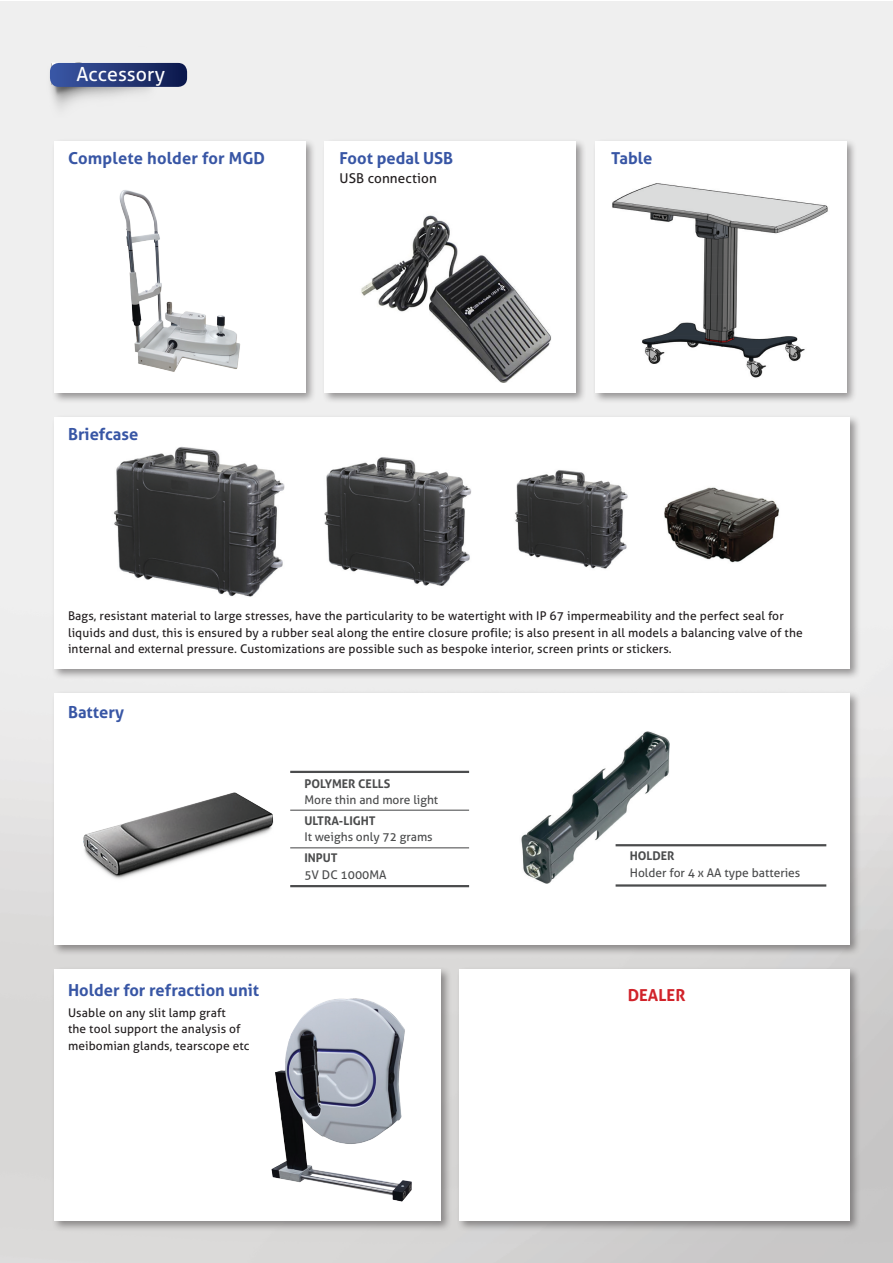
<style>
.page{position:relative;width:893px;height:1263px;background:#fff}
.page>*{position:absolute;margin:0;border:0;box-sizing:border-box;transform-origin:0 0}
.t1{font:19.5px "Aller";letter-spacing:.005em;color:#fff}
.t2{font:700 16.5px "Aller";color:#3856a5}
.t3{font:700 16.5px "Aller";color:#d1232a}
.t4{font:13.5px "Aller";letter-spacing:.01em;color:#231f20}
.t5{font:12px/16.5px "Aller";letter-spacing:.01em;color:#231f20}
.t6{font:12px "Aller";color:#4b4c4d}
.t7{font:700 12px "Aller";color:#4b4c4d}
</style>
<div class="page">
<div style="left:51px;top:138px;width:807px;height:266px;background:#231f20;opacity:.44"></div>
<div style="left:54px;top:141px;width:251px;height:251px;background:#fff"></div>
<div style="left:324px;top:141px;width:252px;height:251px;background:#fff"></div>
<div style="left:595px;top:141px;width:251px;height:251px;background:#fff"></div>
<img style="left:119px;top:190px;width:122px;height:182px">
<div style="left:51px;top:414px;width:810px;height:266px;background:#231f20;opacity:.44"></div>
<div style="left:54px;top:417px;width:795px;height:252px;background:#fff"></div>
<div style="left:51px;top:690px;width:810px;height:266px;background:#231f20;opacity:.44"></div>
<div style="left:54px;top:693px;width:795px;height:251px;background:#fff"></div>
<div style="left:51px;top:966px;width:401px;height:266px;background:#231f20;opacity:.44"></div>
<div style="left:54px;top:969px;width:387px;height:252px;background:#fff"></div>
<div style="left:456px;top:966px;width:405px;height:266px;background:#231f20;opacity:.44"></div>
<div style="left:459px;top:969px;width:390px;height:252px;background:#fff"></div>
<img style="left:361px;top:215px;width:190px;height:168px">
<img style="left:271px;top:998px;width:141px;height:204px">
<img style="left:664px;top:487px;width:116px;height:76px">
<img style="left:324px;top:457px;width:148px;height:129px">
<img style="left:515px;top:470px;width:113px;height:99px">
<img style="left:114px;top:446px;width:171px;height:151px">
<img style="left:83px;top:792px;width:191px;height:87px">
<hr style="left:290px;top:885px;width:179px;height:2px;background:#4b4c4d">
<hr style="left:290px;top:771px;width:179px;height:2px;background:#4b4c4d">
<hr style="left:290px;top:847px;width:179px;height:1px;background:#4b4c4d">
<hr style="left:290px;top:810px;width:179px;height:1px;background:#4b4c4d">
<img style="left:521px;top:731px;width:151px;height:152px">
<hr style="left:616px;top:884px;width:210px;height:3px;background:#4b4c4d">
<hr style="left:616px;top:844px;width:210px;height:2px;background:#4b4c4d">
<img style="left:31px;top:30px;width:147px;height:87px">
<svg style="left:50px;top:63px;width:137px;height:24px;background:#293c7b"></svg>
<img style="left:612px;top:183px;width:216px;height:195px">
<h1 class="t1" style="left:77px;top:62px;width:90px">Accessory</h1>
<h2 class="t2" style="left:68px;top:149px;width:199px">Complete holder for MGD</h2>
<h2 class="t2" style="left:339px;top:149px;width:115px">Foot pedal USB</h2>
<p class="t4" style="left:339px;top:170px;width:99px">USB connection</p>
<h2 class="t2" style="left:68px;top:424px;width:72px">Briefcase</h2>
<h2 class="t2" style="left:611px;top:149px;width:43px">Table</h2>
<p class="t5" style="left:68px;top:608px;width:736px">Bags, resistant material to large stresses, have the particularity to be watertight with IP 67 impermeability and the perfect seal for liquids and dust, this is ensured by a rubber seal along the entire closure profile; is also present in all models a balancing valve of the internal and external pressure. Customizations are possible such as bespoke interior, screen prints or stickers.</p>
<h2 class="t2" style="left:68px;top:703px;width:58px">Battery</h2>
<h2 class="t2" style="left:68px;top:980px;width:193px">Holder for refraction unit</h2>
<p class="t5" style="left:68px;top:1004px;width:183px">Usable on any slit lamp graft<br>the tool support the analysis of meibomian glands, tearscope etc</p>
<p class="t7" style="left:304px;top:776px;width:88px">POLYMER CELLS</p>
<p class="t6" style="left:304px;top:793px;width:135px">More thin and more light</p>
<p class="t7" style="left:304px;top:814px;width:73px">ULTRA-LIGHT</p>
<p class="t6" style="left:304px;top:830px;width:130px">It weighs only 72 grams</p>
<p class="t7" style="left:304px;top:851px;width:35px">INPUT</p>
<p class="t6" style="left:304px;top:867px;width:84px">5V DC 1000MA</p>
<p class="t7" style="left:630px;top:849px;width:46px">HOLDER</p>
<p class="t6" style="left:630px;top:866px;width:172px">Holder for 4 x AA type batteries</p>
<h2 class="t3" style="left:628px;top:985px;width:59px">DEALER</h2>
</div>
